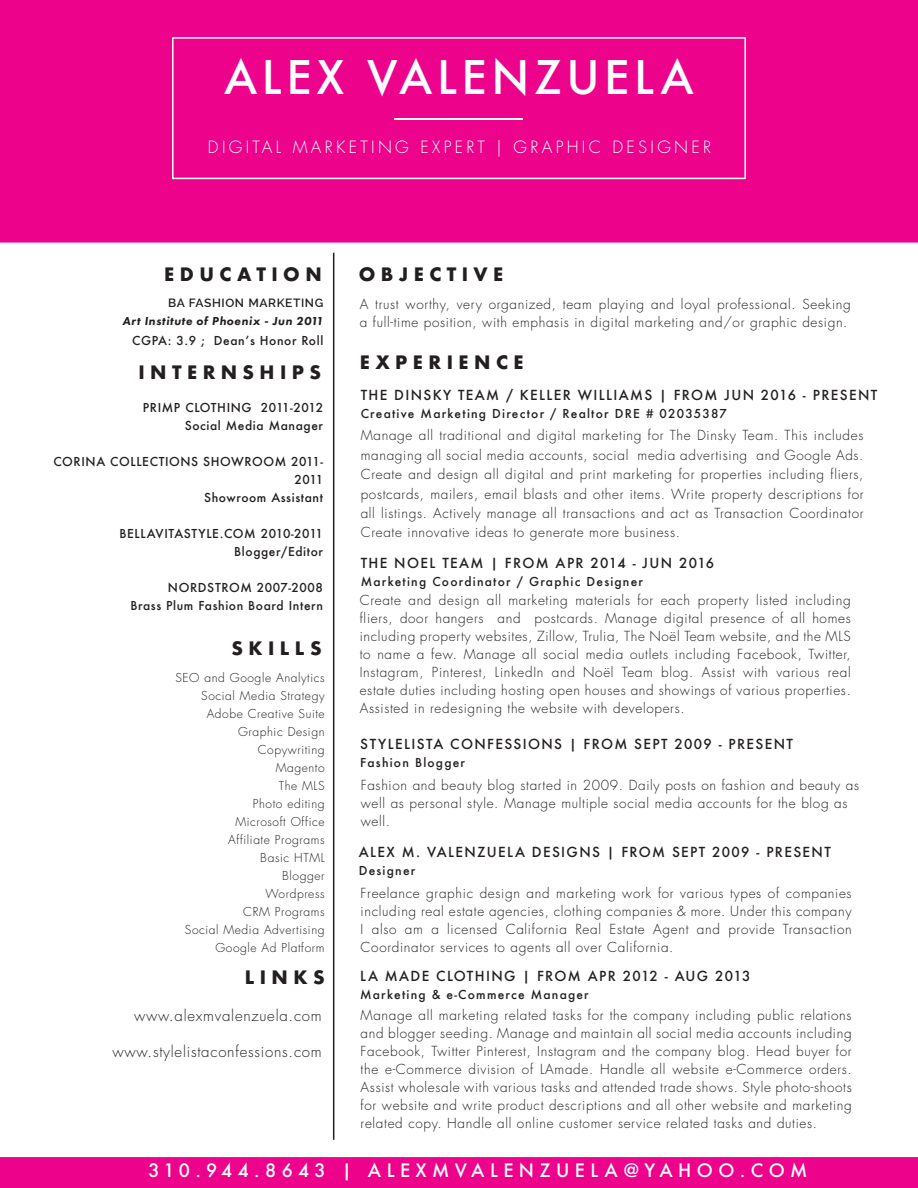
<style>
.page{position:relative;width:918px;height:1188px;background:#fff}
.page>*{position:absolute;margin:0;border:0;box-sizing:border-box;transform-origin:0 0}
.t1{font:500 45px "Futura";letter-spacing:.1em;color:#fff}
.t2{font:700 18px "Futura";letter-spacing:.3em;color:#231f20}
.t3{font:500 18px "Futura";letter-spacing:.3em;color:#fff}
.t4{font:300 16.5px "Futura Std";letter-spacing:.2em;color:#fff}
.t5{font:300 15px "Futura Std";letter-spacing:.05em;color:#231f20}
.t6{font:300 13.5px/18px "Futura Std";letter-spacing:.05em;color:#231f20;text-align:justify}
.t7{font:500 13.5px "Futura";letter-spacing:.1em;color:#231f20}
.t8{font:300 12px/18px "Futura Std";letter-spacing:.05em;color:#231f20;text-align:right}
.t9{font:500 12px/18px "Futura";letter-spacing:.05em;color:#231f20;text-align:right}
.t10{font:500 12px "Futura";letter-spacing:.1em;color:#231f20}
.t11{font:italic 800 12px "Futura PT";letter-spacing:.05em;color:#231f20}
.t12{font:600 12px "Raleway";letter-spacing:.05em;color:#231f20}
</style>
<div class="page">
<div style="left:0;top:0;width:918px;height:243px;background:#ed028c"></div>
<div style="left:172px;top:37px;width:574px;height:142px;border:2px solid #fff"></div>
<hr style="left:395px;top:118px;width:128px;height:2px;background:#fff">
<hr style="left:333px;top:253px;width:1px;height:887px;background:#231f20">
<div style="left:0;top:1157px;width:918px;height:31px;background:#ed028c"></div>
<h1 class="t1" style="left:224px;top:47px;width:471px">ALEX VALENZUELA</h1>
<p class="t4" style="left:208px;top:137px;width:505px">DIGITAL MARKETING EXPERT | GRAPHIC DESIGNER</p>
<h2 class="t2" style="left:164px;top:261px;width:159px">EDUCATION</h2>
<p class="t12" style="left:168px;top:296px;width:157px">BA FASHION MARKETING</p>
<p class="t11" style="left:122px;top:314px;width:202px">Art Institute of Phoenix - Jun 2011</p>
<p class="t9" style="left:132px;top:331px;width:193px">CGPA: 3.9 ; Dean’s Honor Roll</p>
<h2 class="t2" style="left:138px;top:359px;width:184px">INTERNSHIPS</h2>
<p class="t9" style="left:143px;top:398px;width:182px">PRIMP CLOTHING 2011-2012<br>Social Media Manager</p>
<p class="t9" style="left:53px;top:452px;width:271px">CORINA COLLECTIONS SHOWROOM 2011-<br>2011<br>Showroom Assistant</p>
<p class="t9" style="left:119px;top:524px;width:205px">BELLAVITASTYLE.COM 2010-2011<br>Blogger/Editor</p>
<p class="t9" style="left:130px;top:578px;width:194px">NORDSTROM 2007-2008<br>Brass Plum Fashion Board Intern</p>
<h2 class="t2" style="left:231px;top:636px;width:92px">SKILLS</h2>
<p class="t8" style="left:175px;top:669px;width:151px">SEO and Google Analytics<br>Social Media Strategy<br>Adobe Creative Suite<br>Graphic Design<br>Copywriting<br>Magento<br>The MLS<br>Photo editing<br>Microsoft Office<br>Affiliate Programs<br>Basic HTML<br>Blogger<br>Wordpress<br>CRM Programs<br>Social Media Advertising<br>Google Ad Platform</p>
<h2 class="t2" style="left:245px;top:965px;width:81px">LINKS</h2>
<p class="t5" style="left:134px;top:1007px;width:189px">www.alexmvalenzuela.com</p>
<p class="t5" style="left:112px;top:1043px;width:211px">www.stylelistaconfessions.com</p>
<h2 class="t2" style="left:359px;top:261px;width:146px">OBJECTIVE</h2>
<p class="t6" style="left:360px;top:296px;width:493px">A trust worthy, very organized, team playing and loyal professional. Seeking a full-time position, with emphasis in digital marketing and/or graphic design.</p>
<h2 class="t2" style="left:360px;top:349px;width:166px">EXPERIENCE</h2>
<p class="t7" style="left:361px;top:386px;width:518px">THE DINSKY TEAM / KELLER WILLIAMS | FROM JUN 2016 - PRESENT</p>
<p class="t10" style="left:361px;top:405px;width:368px">Creative Marketing Director / Realtor DRE # 02035387</p>
<p class="t6" style="left:361px;top:426px;width:504px;line-height:19.5px">Manage all traditional and digital marketing for The Dinsky Team. This includes managing all social media accounts, social media advertising and Google Ads.<br>Create and design all digital and print marketing for properties including fliers, postcards, mailers, email blasts and other items. Write property descriptions for all listings. Actively manage all transactions and act as Transaction Coordinator Create innovative ideas to generate more business.</p>
<p class="t7" style="left:361px;top:553px;width:355px">THE NOEL TEAM | FROM APR 2014 - JUN 2016</p>
<p class="t10" style="left:361px;top:573px;width:284px">Marketing Coordinator / Graphic Designer</p>
<p class="t6" style="left:360px;top:592px;width:493px">Create and design all marketing materials for each property listed including fliers, door hangers and postcards. Manage digital presence of all homes including property websites, Zillow, Trulia, The Noël Team website, and the MLS to name a few. Manage all social media outlets including Facebook, Twitter, Instagram, Pinterest, LinkedIn and Noël Team blog. Assist with various real estate duties including hosting open houses and showings of various properties.<br>Assisted in redesigning the website with developers.</p>
<p class="t7" style="left:360px;top:734px;width:434px">STYLELISTA CONFESSIONS | FROM SEPT 2009 - PRESENT</p>
<p class="t10" style="left:360px;top:754px;width:106px">Fashion Blogger</p>
<p class="t6" style="left:361px;top:776px;width:500px;text-align:left">Fashion and beauty blog started in 2009. Daily posts on fashion and beauty as well as personal style. Manage multiple social media accounts for the blog as well.</p>
<p class="t7" style="left:359px;top:842px;width:474px">ALEX M. VALENZUELA DESIGNS | FROM SEPT 2009 - PRESENT</p>
<p class="t10" style="left:359px;top:862px;width:58px">Designer</p>
<p class="t6" style="left:361px;top:885px;width:493px">Freelance graphic design and marketing work for various types of companies including real estate agencies, clothing companies &amp; more. Under this company I also am a licensed California Real Estate Agent and provide Transaction Coordinator services to agents all over California.</p>
<p class="t7" style="left:360px;top:966px;width:392px">LA MADE CLOTHING | FROM APR 2012 - AUG 2013</p>
<p class="t10" style="left:360px;top:986px;width:230px">Marketing &amp; e-Commerce Manager</p>
<p class="t6" style="left:361px;top:1007px;width:493px">Manage all marketing related tasks for the company including public relations and blogger seeding. Manage and maintain all social media accounts including Facebook, Twitter Pinterest, Instagram and the company blog. Head buyer for the e-Commerce division of LAmade. Handle all website e-Commerce orders.<br>Assist wholesale with various tasks and attended trade shows. Style photo-shoots for website and write product descriptions and all other website and marketing related copy. Handle all online customer service related tasks and duties.</p>
<h2 class="t3" style="left:148px;top:1157px;width:661px">310.944.8643 | ALEXMVALENZUELA@YAHOO.COM</h2>
</div>
